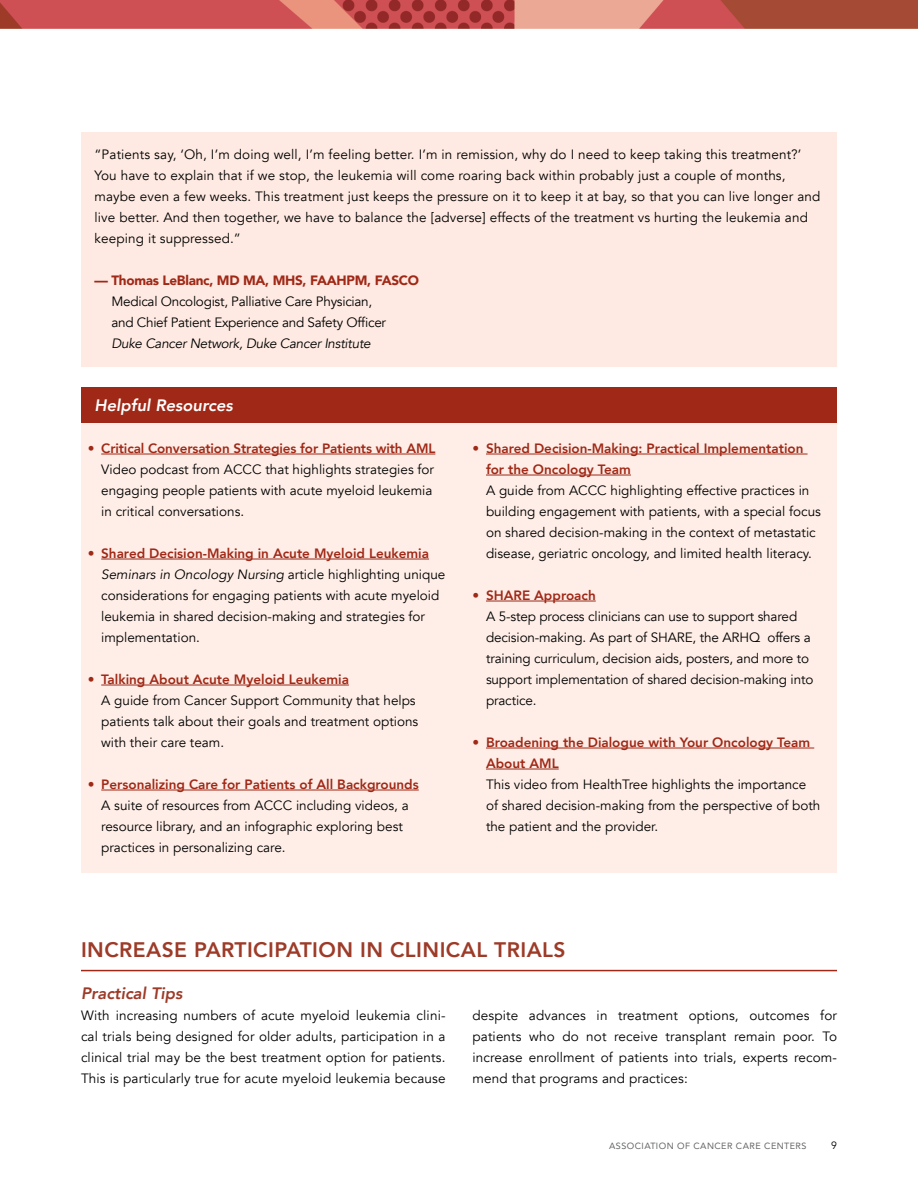
<style>
.page{position:relative;width:918px;height:1188px;background:#fff}
.page>*{position:absolute;margin:0;border:0;box-sizing:border-box;transform-origin:0 0}
.t1{font:800 21px "Avenir";letter-spacing:.02em;color:#9d3b28}
.t2{font:italic 800 16.5px "Avenir";color:#fff}
.t3{font:italic 800 16.5px "Avenir";color:#9d3b28}
.t4{font:13.5px/21px "Avenir";color:#000}
.t5{font:800 13.5px/21px "Avenir";color:#a02816}
.t6{font:13.5px/21px "Avenir";letter-spacing:-.02em;color:#000}
.t7{font:italic 13.5px "Avenir";letter-spacing:-.02em;color:#000}
.t8{font:900 13.5px "Avenir";letter-spacing:-.02em;color:#a02816}
.t9{font:10.5px "Avenir";color:#000}
.t10{font:9px "Avenir";letter-spacing:.05em;color:#636466}
.s1{font-weight:800;color:#a02816}
.s2{font-style:italic}
</style>
<div class="page">
<img style="left:0;top:0;width:110px;height:29px">
<img style="left:110px;top:0;width:808px;height:29px">
<div style="left:81px;top:413px;width:756px;height:460px;background:#feeee7"></div>
<div style="left:81px;top:132px;width:756px;height:129px;background:#feeae2"></div>
<div style="left:81px;top:258px;width:756px;height:109px;background:#feeae2"></div>
<div style="left:81px;top:388px;width:756px;height:35px;background:#a02816"></div>
<hr style="left:101px;top:454px;width:334px;height:1px;background:#a02816">
<hr style="left:101px;top:559px;width:328px;height:1px;background:#a02816">
<hr style="left:101px;top:685px;width:248px;height:1px;background:#a02816">
<hr style="left:101px;top:790px;width:318px;height:1px;background:#a02816">
<hr style="left:486px;top:454px;width:322px;height:1px;background:#a02816">
<hr style="left:486px;top:475px;width:145px;height:1px;background:#a02816">
<hr style="left:486px;top:601px;width:110px;height:1px;background:#a02816">
<hr style="left:486px;top:748px;width:328px;height:1px;background:#a02816">
<hr style="left:486px;top:769px;width:73px;height:1px;background:#a02816">
<hr style="left:81px;top:970px;width:756px;height:1px;background:#a02816">
<p class="t4" style="left:94px;top:144px;width:728px">“Patients say, ‘Oh, I’m doing well, I’m feeling better. I’m in remission, why do I need to keep taking this treatment?’ You have to explain that if we stop, the leukemia will come roaring back within probably just a couple of months, maybe even a few weeks. This treatment just keeps the pressure on it to keep it at bay, so that you can live longer and live better. And then together, we have to balance the [adverse] effects of the treatment vs hurting the leukemia and keeping it suppressed.”</p>
<p class="t8" style="left:94px;top:269px;width:326px">— Thomas LeBlanc, MD MA, MHS, FAAHPM, FASCO</p>
<p class="t6" style="left:111px;top:291px;width:276px">Medical Oncologist, Palliative Care Physician, and Chief Patient Experience and Safety Officer</p>
<p class="t7" style="left:111px;top:335px;width:261px">Duke Cancer Network, Duke Cancer Institute</p>
<p class="t2" style="left:94px;top:395px;width:140px">Helpful Resources</p>
<p class="t5" style="left:88px;top:438px;width:349px">• Critical Conversation Strategies for Patients with AML</p>
<p class="t4" style="left:101px;top:459px;width:334px;text-align:justify">Video podcast from ACCC that highlights strategies for engaging people patients with acute myeloid leukemia in critical conversations.</p>
<p class="t4" style="left:101px;top:543px;width:346px;text-indent:-14px"><span class="s1">• Shared Decision-Making in Acute Myeloid Leukemia </span><span class="s2">Seminars in Oncology Nursing</span> article highlighting unique considerations for engaging patients with acute myeloid leukemia in shared decision-making and strategies for implementation.</p>
<p class="t5" style="left:88px;top:669px;width:263px">• Talking About Acute Myeloid Leukemia</p>
<p class="t4" style="left:101px;top:690px;width:319px">A guide from Cancer Support Community that helps patients talk about their goals and treatment options with their care team.</p>
<p class="t5" style="left:88px;top:774px;width:333px">• Personalizing Care for Patients of All Backgrounds</p>
<p class="t4" style="left:101px;top:795px;width:309px">A suite of resources from ACCC including videos, a resource library, and an infographic exploring best practices in personalizing care.</p>
<p class="t5" style="left:486px;top:438px;width:319px;text-indent:-14px">• Shared Decision-Making: Practical Implementation for the Oncology Team</p>
<p class="t4" style="left:486px;top:480px;width:336px">A guide from ACCC highlighting effective practices in building engagement with patients, with a special focus on shared decision-making in the context of metastatic disease, geriatric oncology, and limited health literacy.</p>
<p class="t5" style="left:472px;top:585px;width:125px">• SHARE Approach</p>
<p class="t4" style="left:486px;top:606px;width:329px">A 5-step process clinicians can use to support shared decision-making. As part of SHARE, the ARHQ offers a training curriculum, decision aids, posters, and more to support implementation of shared decision-making into practice.</p>
<p class="t5" style="left:486px;top:732px;width:326px;text-indent:-14px">• Broadening the Dialogue with Your Oncology Team<br>About AML</p>
<p class="t4" style="left:486px;top:774px;width:336px">This video from HealthTree highlights the importance of shared decision-making from the perspective of both the patient and the provider.</p>
<h1 class="t1" style="left:81px;top:933px;width:486px">INCREASE PARTICIPATION IN CLINICAL TRIALS</h1>
<p class="t3" style="left:81px;top:983px;width:103px">Practical Tips</p>
<p class="t4" style="left:81px;top:1005px;width:366px;text-align:justify">With increasing numbers of acute myeloid leukemia clini&shy;cal trials being designed for older adults, participation in a clinical trial may be the best treatment option for patients.<br>This is particularly true for acute myeloid leukemia because</p>
<p class="t4" style="left:472px;top:1005px;width:366px;text-align:justify">despite advances in treatment options, outcomes for patients who do not receive transplant remain poor. To increase enrollment of patients into trials, experts recom&shy;mend that programs and practices:</p>
<p class="t10" style="left:609px;top:1139px;width:199px">ASSOCIATION OF CANCER CARE CENTERS</p>
<p class="t9" style="left:831px;top:1140px;width:7px">9</p>
</div>
